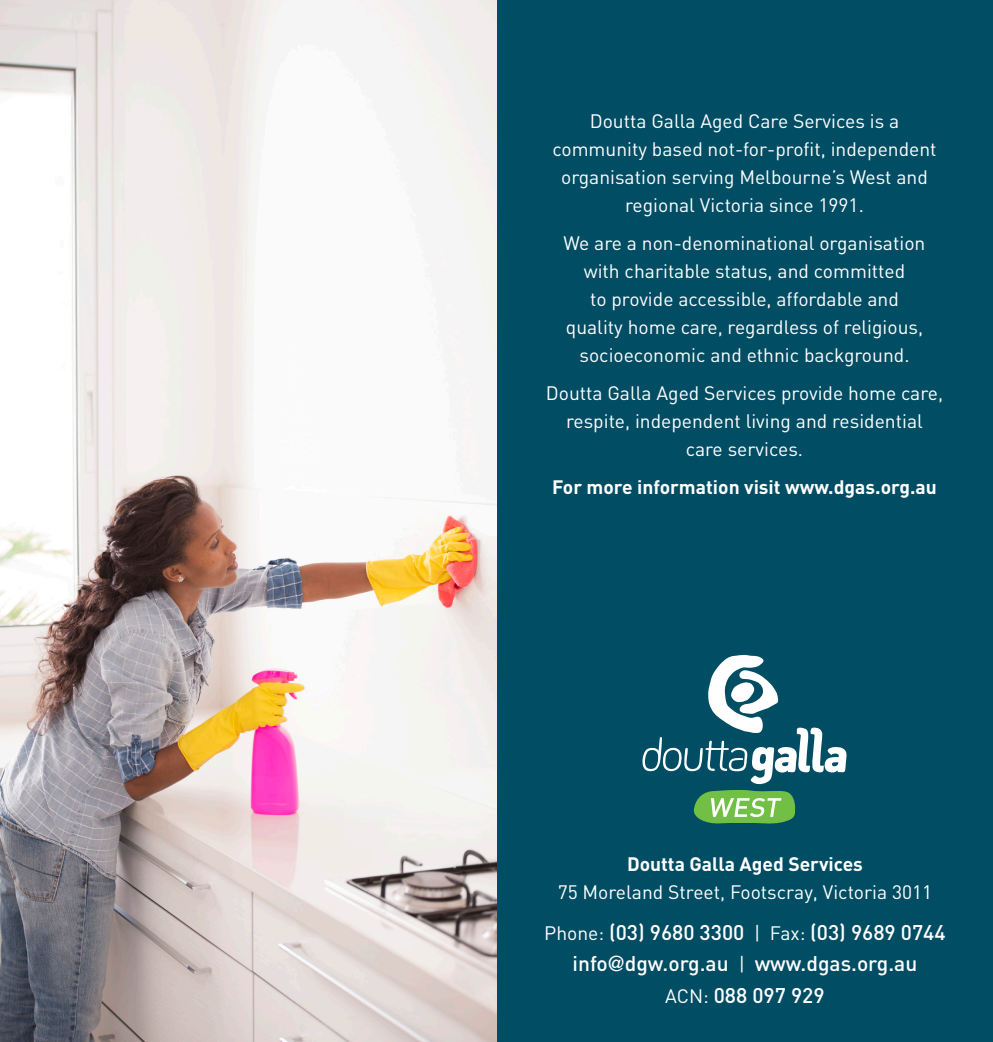
<style>
.page{position:relative;width:993px;height:1042px;background:#fff}
.page>*{position:absolute;margin:0;border:0;box-sizing:border-box;transform-origin:0 0}
.t1{font:500 21px/31.5px "DIN";color:#fff;text-align:center}
.t2{font:19.25px/28px "DIN";color:#fff;text-align:center}
.t3{font:700 19.25px "DIN";color:#fff}
.s1{font-weight:700}
.s2{font-weight:400;font-size:19.25px}
.s3{font-family:"Helvetica Neue"}
</style>
<div class="page">
<div style="left:496px;top:0;width:496px;height:1042px;background:#004d64"></div>
<svg style="left:642px;top:655px;width:204px;height:169px"></svg>
<img style="left:0;top:0;width:496px;height:1042px">
<p class="t2" style="left:552px;top:107px;width:385px">Doutta Galla Aged Care Services is a community based not-for-profit, independent organisation serving Melbourne’s West and regional Victoria since 1991.</p>
<p class="t2" style="left:563px;top:229px;width:363px">We are a non-denominational organisation with charitable status, and committed<br>to provide accessible, affordable and quality home care, regardless of religious, socioeconomic and ethnic background.</p>
<p class="t2" style="left:545px;top:379px;width:398px">Doutta Galla Aged Services provide home care, respite, independent living and residential care services.</p>
<p class="t3" style="left:552px;top:474px;width:386px">For more information visit www.dgas.org.au</p>
<p class="t2" style="left:557px;top:849px;width:376px"><span class="s1">Doutta Galla Aged Services<br></span>75 Moreland Street, Footscray, Victoria 3011</p>
<p class="t1" style="left:544px;top:916px;width:403px"><span class="s2">Phone:</span> (03) 9680 3300 <span class="s2">| Fax:</span> (03) 9689 0744 info<span class="s3">@</span>dgw.org.au <span class="s2">|</span> www.dgas.org.au<br><span class="s2">ACN:</span> 088 097 929</p>
</div>
